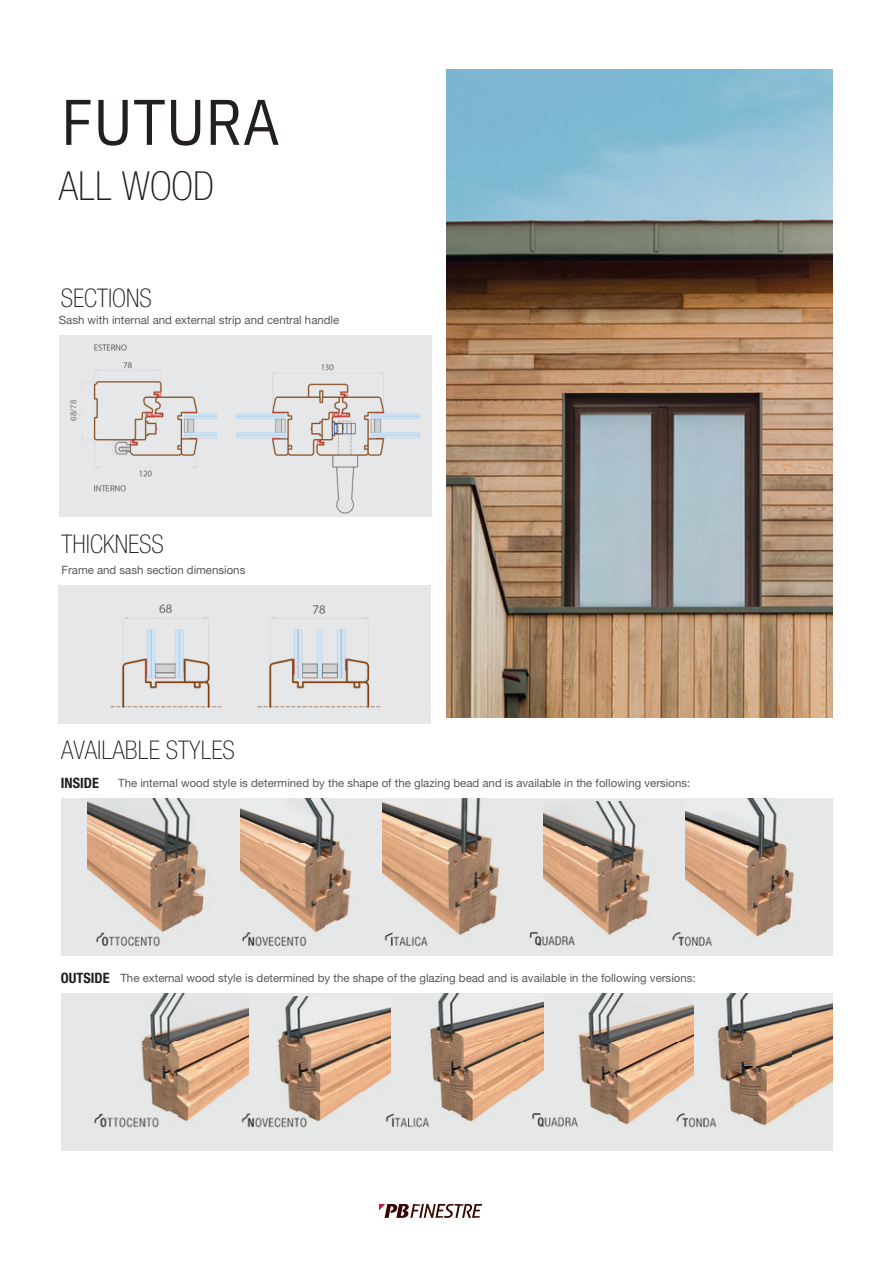
<style>
.page{position:relative;width:893px;height:1264px;background:#fff}
.page>*{position:absolute;margin:0;border:0;box-sizing:border-box;transform-origin:0 0}
.t1{font:64.35px "IBM Plex Sans Cond";color:#231f20}
.t2{font:100 condensed 40.05px "Helvetica Neue LT Std";color:#231f20}
.t3{font:100 condensed 25.8px "Helvetica Neue LT Std";color:#231f20}
.t4{font:700 condensed 14.25px "Helvetica Neue LT Std";color:#231f20}
.t5{font:11.4px "Helvetica Neue LT Std";color:#58585a}
.t6{font:8.25px "Helvetica Neue LT Std";color:#787878}
</style>
<div class="page">
<img style="left:446px;top:70px;width:386px;height:647px">
<div style="left:61px;top:798px;width:771px;height:158px;background:#e6e7e8"></div>
<div style="left:61px;top:993px;width:771px;height:157px;background:#e6e7e8"></div>
<img style="left:88px;top:798px;width:118px;height:129px">
<img style="left:141px;top:1033px;width:108px;height:51px">
<img style="left:240px;top:798px;width:112px;height:129px">
<img style="left:278px;top:1033px;width:112px;height:51px">
<img style="left:382px;top:798px;width:118px;height:129px">
<img style="left:430px;top:1033px;width:113px;height:51px">
<img style="left:543px;top:801px;width:107px;height:126px">
<img style="left:578px;top:1033px;width:115px;height:51px">
<img style="left:685px;top:798px;width:109px;height:129px">
<img style="left:717px;top:1033px;width:115px;height:55px">
<img style="left:96px;top:927px;width:736px;height:106px">
<img style="left:61px;top:1084px;width:763px;height:67px">
<svg style="left:379px;top:1204px;width:9px;height:14px"></svg>
<svg style="left:472px;top:1204px;width:11px;height:14px"></svg>
<svg style="left:461px;top:1203px;width:11px;height:15px"></svg>
<svg style="left:431px;top:1204px;width:5px;height:14px"></svg>
<svg style="left:428px;top:1204px;width:3px;height:13px"></svg>
<svg style="left:416px;top:1204px;width:12px;height:14px"></svg>
<svg style="left:436px;top:1203px;width:25px;height:15px"></svg>
<svg style="left:388px;top:1204px;width:28px;height:14px"></svg>
<div style="left:59px;top:585px;width:372px;height:139px;background:#e6e7e8"></div>
<div style="left:59px;top:336px;width:372px;height:181px;background:#e6e7e8"></div>
<img style="left:79px;top:344px;width:341px;height:170px">
<img style="left:110px;top:604px;width:271px;height:104px">
<p class="t1" style="left:61px;top:79px;width:220px">FUTURA</p>
<p class="t2" style="left:59px;top:163px;width:157px">ALL WOOD</p>
<p class="t3" style="left:61px;top:283px;width:92px">SECTIONS</p>
<p class="t5" style="left:59px;top:313px;width:282px">Sash with internal and external strip and central handle</p>
<p class="t6" style="left:71px;top:421px;width:23px;rotate:-90deg">68/78</p>
<p class="t3" style="left:61px;top:529px;width:104px">THICKNESS</p>
<p class="t5" style="left:61px;top:563px;width:185px">Frame and sash section dimensions</p>
<p class="t3" style="left:61px;top:735px;width:175px">AVAILABLE STYLES</p>
<p class="t4" style="left:61px;top:774px;width:40px">INSIDE</p>
<p class="t5" style="left:118px;top:776px;width:573px">The internal wood style is determined by the shape of the glazing bead and is available in the following versions:</p>
<p class="t4" style="left:61px;top:969px;width:50px">OUTSIDE</p>
<p class="t5" style="left:120px;top:971px;width:576px">The external wood style is determined by the shape of the glazing bead and is available in the following versions:</p>
</div>
